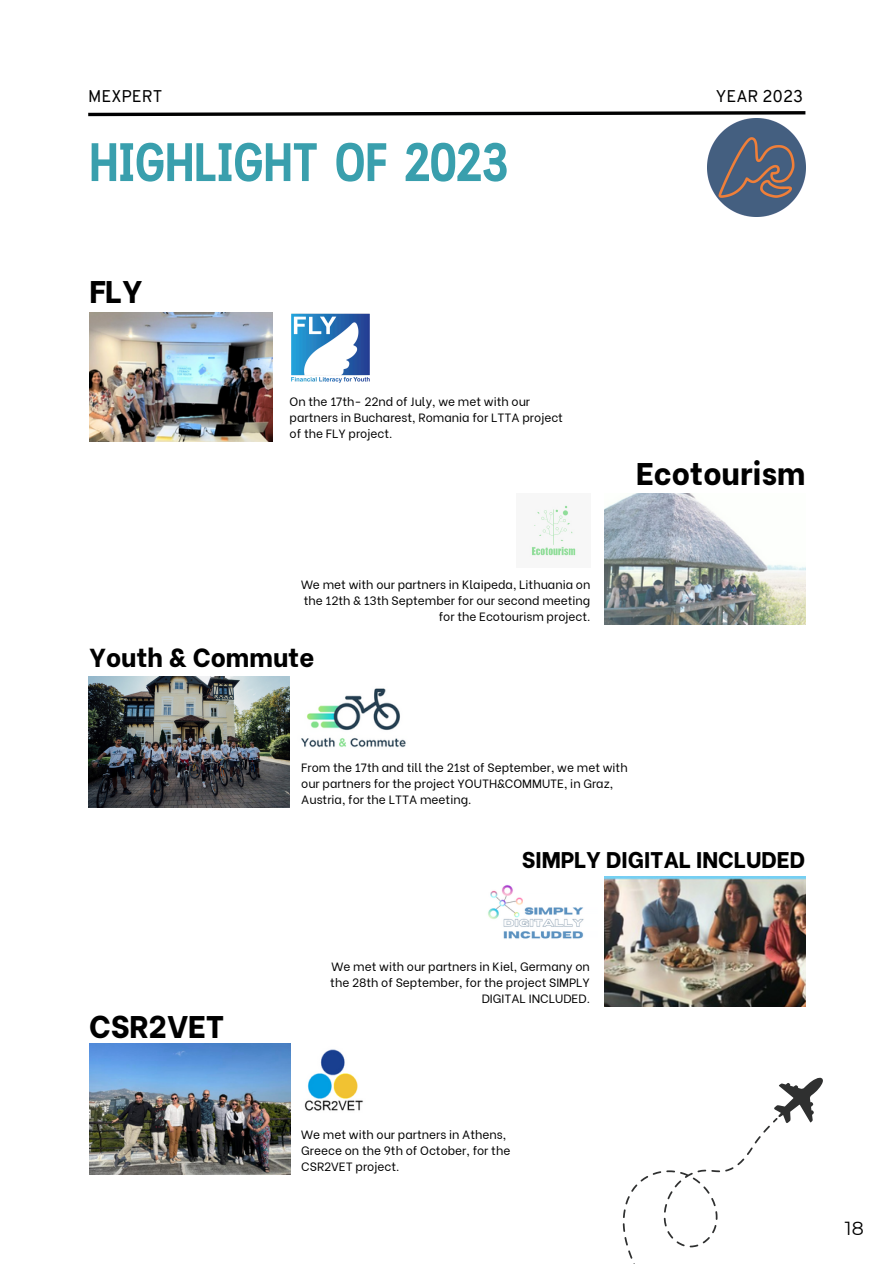
<style>
.page{position:relative;width:894px;height:1264px;background:#fff}
.page>*{position:absolute;margin:0;border:0;box-sizing:border-box;transform-origin:0 0}
.t1{font:700 54px "Cloud Cond";color:#399fad}
.t2{font:800 31.2px "Be Vietnam";color:#000}
.t3{font:800 25.95px "Be Vietnam";color:#000}
.t4{font:800 22.65px "Be Vietnam";color:#000}
.t5{font:18.9px "Montserrat";color:#000001}
.t6{font:16.5px "Overpass";color:#000001}
.t7{font:12px/16px "Be Vietnam";color:#000}
</style>
<div class="page">
<img style="left:89px;top:313px;width:184px;height:128px">
<svg style="left:88px;top:111px;width:718px;height:6px"></svg>
<img style="left:707px;top:118px;width:98px;height:98px">
<img style="left:604px;top:493px;width:201px;height:131px">
<img style="left:291px;top:313px;width:79px;height:70px">
<img style="left:531px;top:505px;width:45px;height:52px">
<img style="left:301px;top:688px;width:105px;height:60px">
<img style="left:88px;top:677px;width:202px;height:130px">
<img style="left:604px;top:876px;width:201px;height:130px">
<img style="left:488px;top:885px;width:96px;height:54px">
<img style="left:89px;top:1043px;width:201px;height:130px">
<img style="left:304px;top:1049px;width:59px;height:62px">
<svg style="left:622px;top:1077px;width:201px;height:182px"></svg>
<p class="t6" style="left:88px;top:90px;width:76px">MEXPERT</p>
<h4 class="t6" style="left:715px;top:90px;width:89px">YEAR 2023</h4>
<h6 class="t1" style="left:89px;top:142px;width:420px">HIGHLIGHT OF 2023</h6>
<p class="t2" style="left:89px;top:265px;width:55px">FLY</p>
<h3 class="t7" style="left:289px;top:392px;width:275px">On the 17th- 22nd of July, we met with our partners in Bucharest, Romania for LTTA project of the FLY project.</h3>
<p class="t7" style="left:301px;top:575px;width:291px;text-align:right">We met with our partners in Klaipeda, Lithuania on the 12th &amp; 13th September for our second meeting for the Ecotourism project.</p>
<h2 class="t3" style="left:89px;top:636px;width:227px">Youth &amp; Commute</h2>
<p class="t2" style="left:636px;top:447px;width:171px">Ecotourism</p>
<h5 class="t7" style="left:301px;top:758px;width:328px">From the 17th and till the 21st of September, we met with our partners for the project YOUTH&amp;COMMUTE, in Graz,<br>Austria, for the LTTA meeting.</h5>
<p class="t4" style="left:521px;top:840px;width:284px">SIMPLY DIGITAL INCLUDED</p>
<p class="t2" style="left:89px;top:1000px;width:137px">CSR2VET</p>
<p class="t7" style="left:330px;top:957px;width:261px;text-align:right">We met with our partners in Kiel, Germany on the 28th of September, for the project SIMPLY<br>DIGITAL INCLUDED.</p>
<p class="t7" style="left:301px;top:1125px;width:210px">We met with our partners in Athens,<br>Greece on the 9th of October, for the<br>CSR2VET project.</p>
<p class="t5" style="left:844px;top:1217px;width:20px">18</p>
</div>
